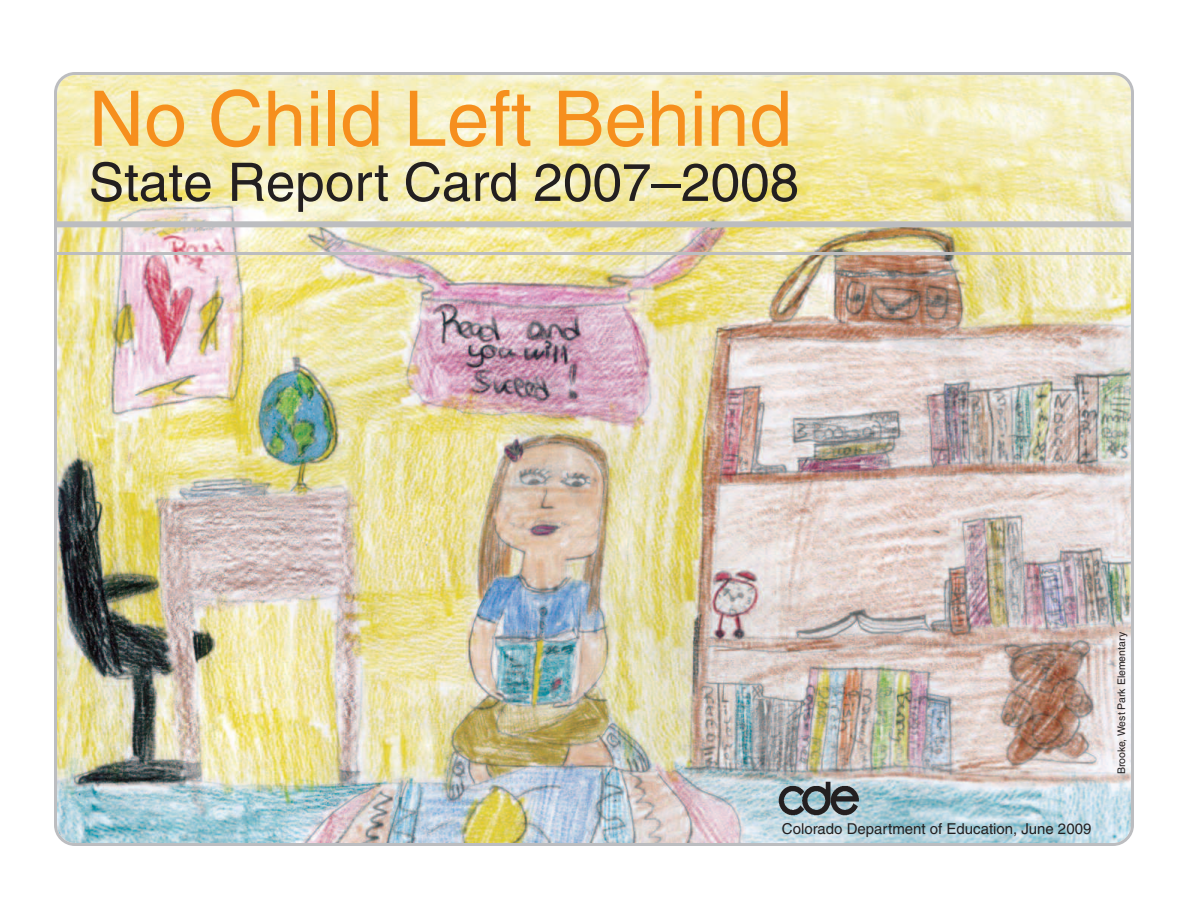
<style>
.page{position:relative;width:1188px;height:918px;background:#fff}
.page>*{position:absolute;margin:0;border:0;box-sizing:border-box;transform-origin:0 0}
.t1{font:76.65px "Helvetica";color:#f68f1e}
.t2{font:53.1px "Helvetica";color:#231f20}
.t3{font:15px "Helvetica";color:#231f20}
.t4{font:10.5px "Helvetica";color:#231f20}
</style>
<div class="page">
<img style="left:54px;top:72px;width:1080px;height:774px">
<div style="left:54px;top:221px;width:1080px;height:6px;background:#bcbdc0"></div>
<hr style="left:54px;top:252px;width:1080px;height:3px;background:#bcbdc0">
<img style="left:779px;top:782px;width:81px;height:33px">
<h1 class="t1" style="left:89px;top:91px;width:705px">No Child Left Behind</h1>
<h2 class="t2" style="left:89px;top:163px;width:712px">State Report Card 2007–2008</h2>
<p class="t3" style="left:782px;top:823px;width:311px">Colorado Department of Education, June 2009</p>
<p class="t4" style="left:1118px;top:774px;width:144px;rotate:-90deg">Brooke, West Park Elementary</p>
</div>
